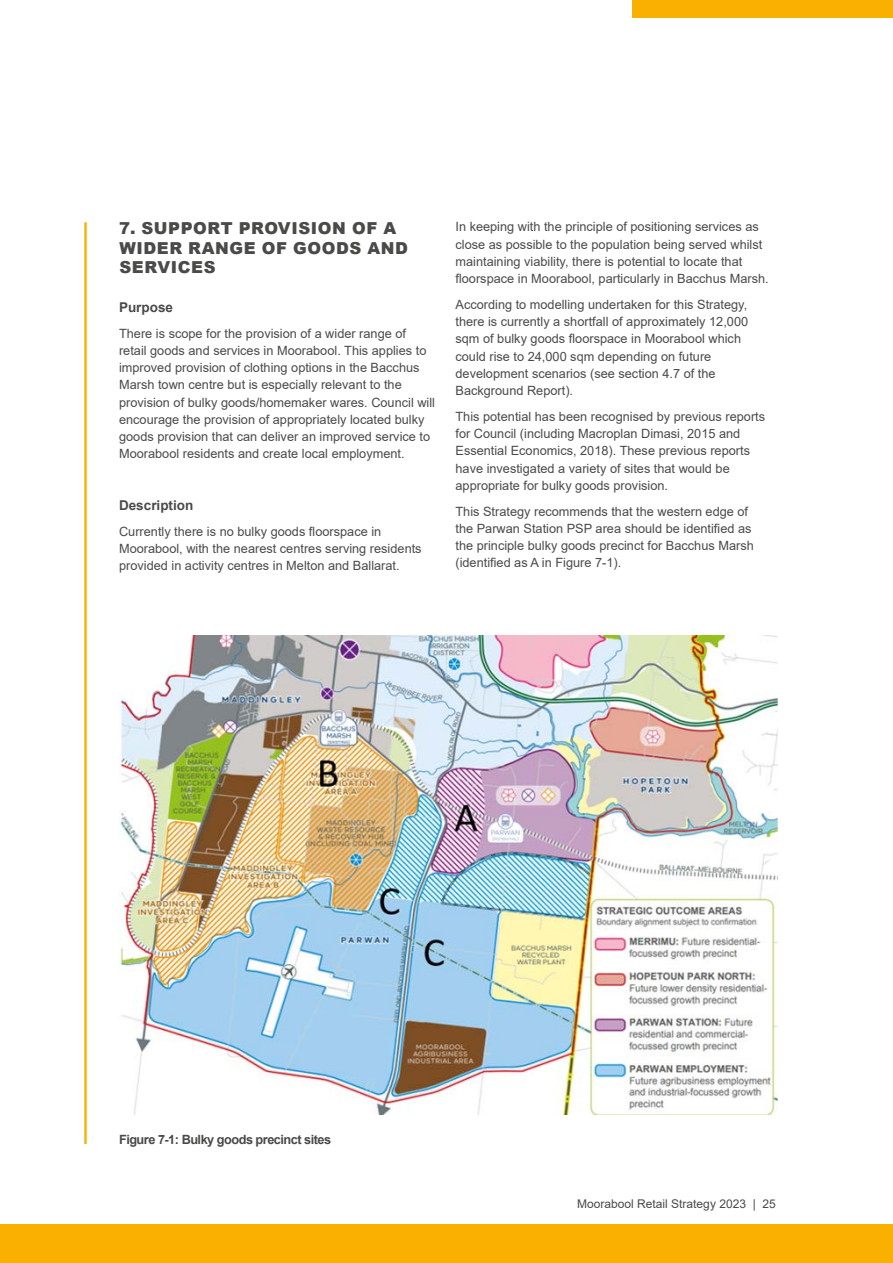
<style>
.page{position:relative;width:893px;height:1263px;background:#fff}
.page>*{position:absolute;margin:0;border:0;box-sizing:border-box;transform-origin:0 0}
.t1{font:900 16.5px/19.8px "Arial";letter-spacing:.035em;color:#4a4a49}
.t2{font:700 13.5px "Arial";color:#4a4a49}
.t3{font:12.75px/17.2px "Arial";color:#4a4a49}
.t4{font:700 12.75px "Arial";letter-spacing:-.04em;color:#4a4a49}
.t5{font:12px "Arial";color:#4a4a49}
</style>
<div class="page">
<div style="left:632px;top:0;width:261px;height:18px;background:#f9b000"></div>
<div style="left:0;top:1224px;width:893px;height:39px;background:#f9b000"></div>
<hr style="left:85px;top:222px;width:2px;height:922px;background:#f9b000">
<img style="left:119px;top:635px;width:658px;height:479px">
<hr style="left:84px;top:223px;width:2px;height:921px;background:#f9b000">
<p class="t1" style="left:119px;top:217px;width:291px">7. SUPPORT PROVISION OF A<br>WIDER RANGE OF GOODS AND<br>SERVICES</p>
<p class="t2" style="left:119px;top:298px;width:56px">Purpose</p>
<p class="t3" style="left:119px;top:324px;width:318px">There is scope for the provision of a wider range of retail goods and services in Moorabool. This applies to improved provision of clothing options in the Bacchus Marsh town centre but is especially relevant to the provision of bulky goods/homemaker wares. Council will encourage the provision of appropriately located bulky goods provision that can deliver an improved service to Moorabool residents and create local employment.</p>
<p class="t2" style="left:119px;top:496px;width:76px">Description</p>
<p class="t3" style="left:119px;top:522px;width:304px">Currently there is no bulky goods floorspace in<br>Moorabool, with the nearest centres serving residents provided in activity centres in Melton and Ballarat.</p>
<p class="t3" style="left:455px;top:218px;width:315px">In keeping with the principle of positioning services as close as possible to the population being served whilst maintaining viability, there is potential to locate that floorspace in Moorabool, particularly in Bacchus Marsh.</p>
<p class="t3" style="left:455px;top:296px;width:294px">According to modelling undertaken for this Strategy, there is currently a shortfall of approximately 12,000 sqm of bulky goods floorspace in Moorabool which could rise to 24,000 sqm depending on future development scenarios (see section 4.7 of the Background Report).</p>
<p class="t3" style="left:455px;top:408px;width:311px">This potential has been recognised by previous reports for Council (including Macroplan Dimasi, 2015 and Essential Economics, 2018). These previous reports have investigated a variety of sites that would be appropriate for bulky goods provision.</p>
<p class="t3" style="left:455px;top:502px;width:300px">This Strategy recommends that the western edge of the Parwan Station PSP area should be identified as the principle bulky goods precinct for Bacchus Marsh (identified as A in Figure 7-1).</p>
<p class="t4" style="left:119px;top:1130px;width:214px">Figure 7-1: Bulky goods precinct sites</p>
<p class="t5" style="left:577px;top:1195px;width:200px">Moorabool Retail Strategy 2023 | 25</p>
</div>
